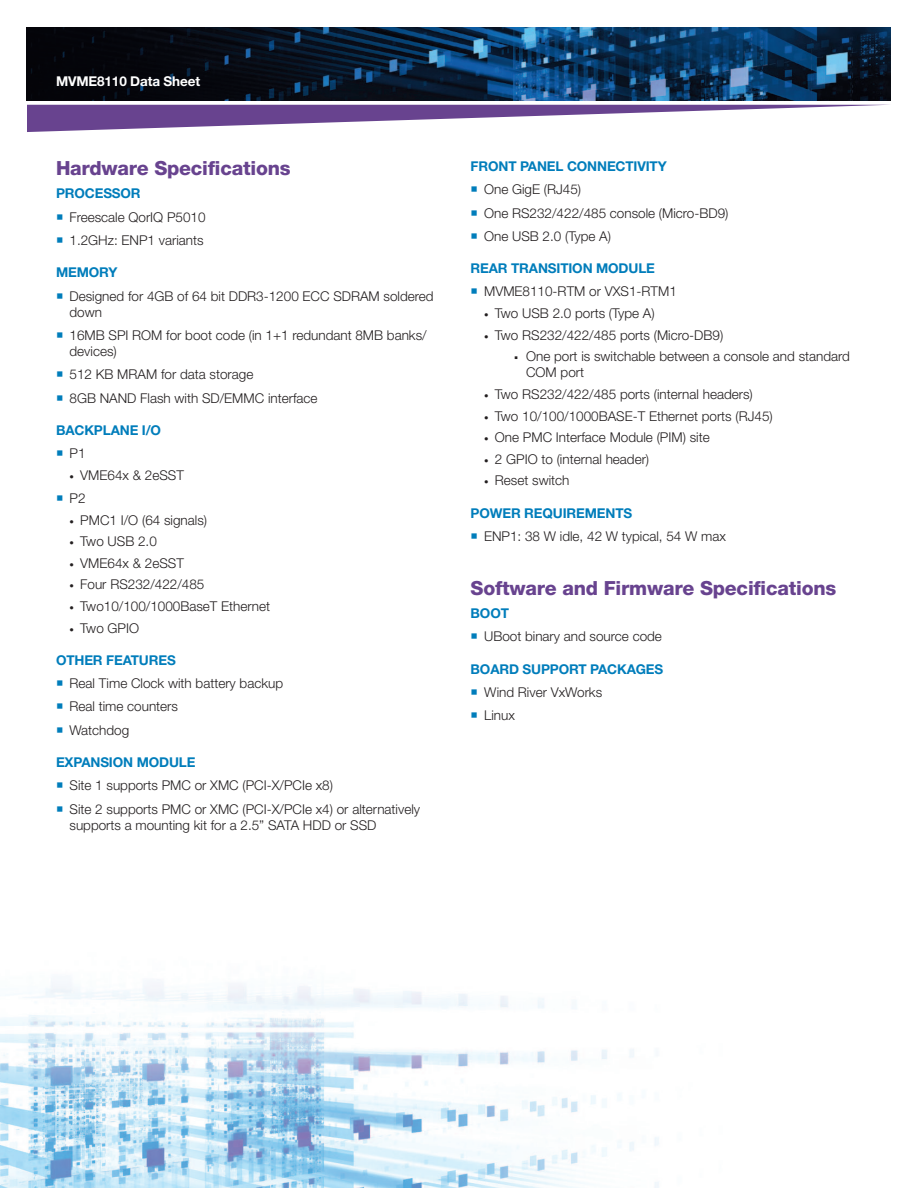
<style>
.page{position:relative;width:918px;height:1188px;background:#fff}
.page>*{position:absolute;margin:0;border:0;box-sizing:border-box;transform-origin:0 0}
.t1{font:800 19.5px "Helvetica Neue LT Std";letter-spacing:-.01em;color:#68438f}
.t2{font:300 13.5px/23.2px "Helvetica Neue LT Std";color:#231f20}
.t3{font:700 13.5px "Helvetica Neue LT Std";letter-spacing:-.01em;color:#007dbb}
.t4{font:700 13.5px "Helvetica Neue LT Std";letter-spacing:-.01em;color:#fff}
.s1{font-size:9px}
</style>
<div class="page">
<img style="left:27px;top:27px;width:864px;height:73px">
<svg style="left:27px;top:105px;width:854px;height:27px"></svg>
<img style="left:0;top:980px;width:659px;height:208px">
<p class="t4" style="left:56px;top:72px;width:146px">MVME8110 Data Sheet</p>
<h1 class="t1" style="left:56px;top:157px;width:236px">Hardware Specifications</h1>
<p class="t3" style="left:56px;top:185px;width:86px">PROCESSOR</p>
<p class="t2" style="left:70px;top:205px;width:138px">Freescale QorIQ P5010<br>1.2GHz: ENP1 variants</p>
<p class="t3" style="left:56px;top:264px;width:63px">MEMORY</p>
<p class="t2" style="left:70px;top:287px;width:366px;line-height:16.2px">Designed for 4GB of 64 bit DDR3-1200 ECC SDRAM soldered down</p>
<p class="t2" style="left:70px;top:327px;width:359px;line-height:16.2px">16MB SPI ROM for boot code (in 1+1 redundant 8MB banks/ devices)</p>
<p class="t2" style="left:70px;top:363px;width:250px">512 KB MRAM for data storage<br>8GB NAND Flash with SD/EMMC interface</p>
<p class="t3" style="left:56px;top:422px;width:107px">BACKPLANE I/O</p>
<p class="t2" style="left:70px;top:441px;width:18px">P1</p>
<p class="t2" style="left:70px;top:463px;width:116px"><span class="s1">•</span> VME64x &amp; 2eSST<br>P2</p>
<p class="t2" style="left:70px;top:508px;width:139px"><span class="s1">•</span> PMC1 I/O (64 signals)</p>
<p class="t2" style="left:70px;top:529px;width:89px"><span class="s1">•</span> Two USB 2.0</p>
<p class="t2" style="left:70px;top:551px;width:116px"><span class="s1">•</span> VME64x &amp; 2eSST</p>
<p class="t2" style="left:70px;top:573px;width:136px"><span class="s1">•</span> Four RS232/422/485</p>
<p class="t2" style="left:70px;top:594px;width:202px"><span class="s1">•</span> Two10/100/1000BaseT Ethernet</p>
<p class="t2" style="left:70px;top:616px;width:71px"><span class="s1">•</span> Two GPIO</p>
<p class="t3" style="left:56px;top:652px;width:121px">OTHER FEATURES</p>
<p class="t2" style="left:70px;top:672px;width:215px">Real Time Clock with battery backup<br>Real time counters<br>Watchdog</p>
<p class="t3" style="left:56px;top:754px;width:141px">EXPANSION MODULE</p>
<p class="t2" style="left:70px;top:774px;width:352px">Site 1 supports PMC or XMC (PCI-X/PCIe x8)<br>Site 2 supports PMC or XMC (PCI-X/PCIe x4) or alternatively</p>
<p class="t2" style="left:70px;top:813px;width:308px">supports a mounting kit for a 2.5” SATA HDD or SSD</p>
<p class="t3" style="left:471px;top:158px;width:198px">FRONT PANEL CONNECTIVITY</p>
<p class="t2" style="left:484px;top:178px;width:246px">One GigE (RJ45)<br>One RS232/422/485 console (Micro-BD9)<br>One USB 2.0 (Type A)</p>
<p class="t3" style="left:471px;top:260px;width:186px">REAR TRANSITION MODULE</p>
<p class="t2" style="left:484px;top:280px;width:194px">MVME8110-RTM or VXS1-RTM1</p>
<p class="t2" style="left:484px;top:301px;width:172px"><span class="s1">•</span> Two USB 2.0 ports (Type A)</p>
<p class="t2" style="left:526px;top:324px;width:325px;line-height:21.6px;text-indent:-42px"><span class="s1">•</span> Two RS232/422/485 ports (Micro-DB9)<br>One port is switchable between a console and standard</p>
<p class="t2" style="left:526px;top:361px;width:60px">COM port</p>
<p class="t2" style="left:484px;top:382px;width:270px"><span class="s1">•</span> Two RS232/422/485 ports (internal headers)</p>
<p class="t2" style="left:484px;top:404px;width:290px"><span class="s1">•</span> Two 10/100/1000BASE-T Ethernet ports (RJ45)</p>
<p class="t2" style="left:484px;top:426px;width:227px"><span class="s1">•</span> One PMC Interface Module (PIM) site</p>
<p class="t2" style="left:484px;top:447px;width:167px"><span class="s1">•</span> 2 GPIO to (internal header)</p>
<p class="t2" style="left:484px;top:469px;width:87px"><span class="s1">•</span> Reset switch</p>
<p class="t3" style="left:471px;top:505px;width:163px">POWER REQUIREMENTS</p>
<p class="t2" style="left:484px;top:524px;width:243px">ENP1: 38 W idle, 42 W typical, 54 W max</p>
<h1 class="t1" style="left:471px;top:577px;width:367px">Software and Firmware Specifications</h1>
<p class="t3" style="left:471px;top:605px;width:40px">BOOT</p>
<p class="t2" style="left:484px;top:625px;width:179px">UBoot binary and source code</p>
<p class="t3" style="left:471px;top:661px;width:194px">BOARD SUPPORT PACKAGES</p>
<p class="t2" style="left:484px;top:680px;width:120px">Wind River VxWorks<br>Linux</p>
</div>
